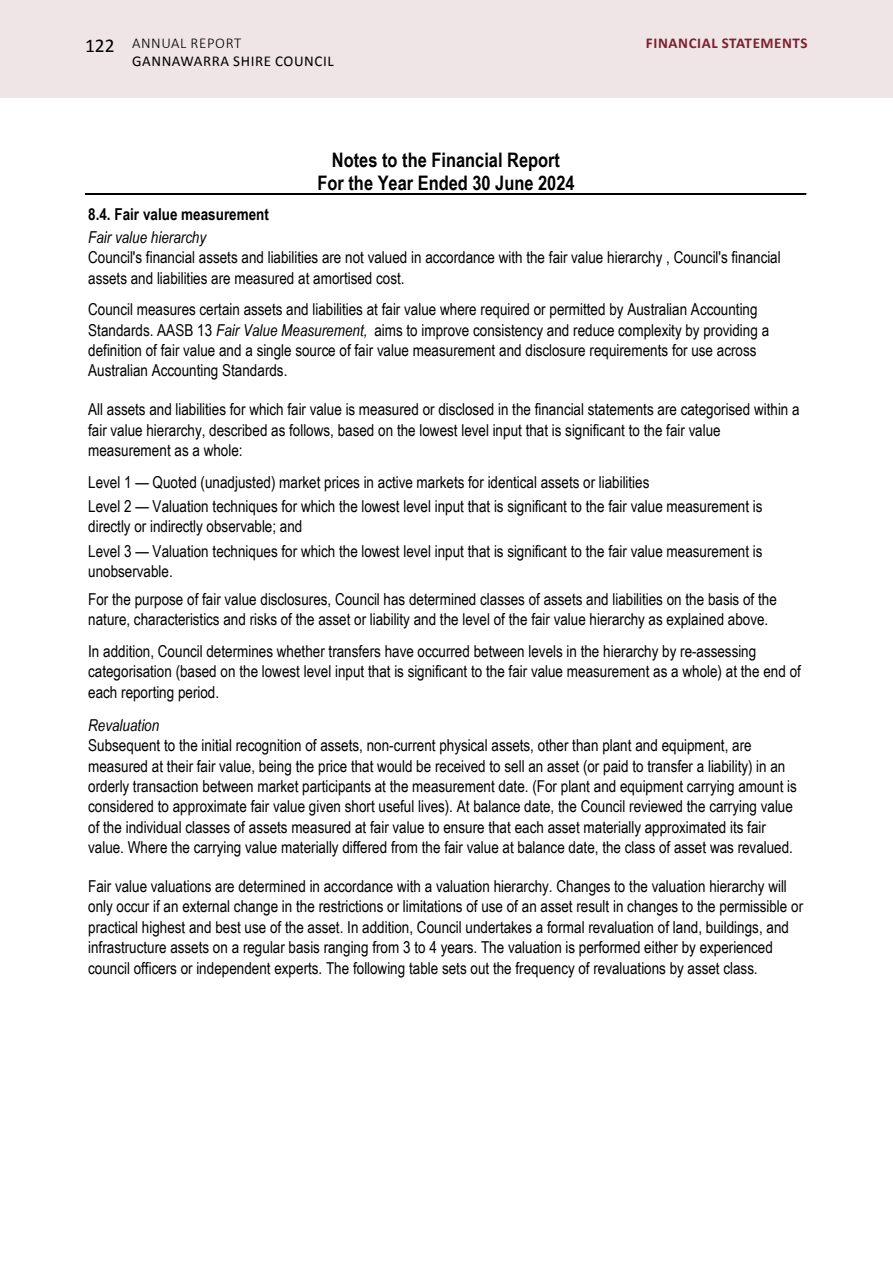
<style>
.page{position:relative;width:893px;height:1263px;background:#fff}
.page>*{position:absolute;margin:0;border:0;box-sizing:border-box;transform-origin:0 0}
.t1{font:700 19.95px/23.2px "Arial Narrow";color:#000;text-align:center}
.t2{font:19.5px "Calibri";color:#000}
.t3{font:16.35px/20.4px "Arial Narrow";color:#000}
.t4{font:italic 16.35px "Arial Narrow";color:#000}
.t5{font:700 16.35px "Arial Narrow";color:#000}
.t6{font:15px "Calibri";letter-spacing:.04em;color:#000}
.t7{font:700 15px "Calibri";letter-spacing:.04em;color:#7d212e}
.t8{font:300 15px "Calibri";letter-spacing:.04em;color:#000}
.s1{font-style:italic}
</style>
<div class="page">
<div style="left:0;top:0;width:893px;height:98px;background:#efe4e6"></div>
<hr style="left:86px;top:194px;width:720px;height:1px;background:#000">
<p class="t8" style="left:132px;top:34px;width:111px">ANNUAL REPORT</p>
<p class="t6" style="left:132px;top:52px;width:203px">GANNAWARRA SHIRE COUNCIL</p>
<p class="t2" style="left:85px;top:33px;width:31px">122</p>
<p class="t7" style="left:646px;top:34px;width:163px">FINANCIAL STATEMENTS</p>
<p class="t5" style="left:88px;top:202px;width:182px">8.4. Fair value measurement</p>
<p class="t1" style="left:317px;top:147px;width:259px">Notes to the Financial Report<br>For the Year Ended 30 June 2024</p>
<p class="t4" style="left:88px;top:225px;width:119px">Fair value hierarchy</p>
<p class="t3" style="left:88px;top:247px;width:694px">Council's financial assets and liabilities are not valued in accordance with the fair value hierarchy , Council's financial assets and liabilities are measured at amortised cost.</p>
<p class="t3" style="left:88px;top:298px;width:682px">Council measures certain assets and liabilities at fair value where required or permitted by Australian Accounting Standards. AASB 13 <span class="s1">Fair Value Measurement,</span> aims to improve consistency and reduce complexity by providing a definition of fair value and a single source of fair value measurement and disclosure requirements for use across Australian Accounting Standards.</p>
<p class="t3" style="left:88px;top:399px;width:713px">All assets and liabilities for which fair value is measured or disclosed in the financial statements are categorised within a fair value hierarchy, described as follows, based on the lowest level input that is significant to the fair value measurement as a whole:</p>
<p class="t3" style="left:88px;top:470px;width:676px;line-height:23.2px">Level 1 — Quoted (unadjusted) market prices in active markets for identical assets or liabilities<br>Level 2 — Valuation techniques for which the lowest level input that is significant to the fair value measurement is</p>
<p class="t3" style="left:88px;top:513px;width:676px;line-height:25.2px">directly or indirectly observable; and<br>Level 3 — Valuation techniques for which the lowest level input that is significant to the fair value measurement is</p>
<p class="t3" style="left:88px;top:557px;width:690px;line-height:27.8px">unobservable.<br>For the purpose of fair value disclosures, Council has determined classes of assets and liabilities on the basis of the</p>
<p class="t3" style="left:88px;top:603px;width:682px;line-height:31.5px">nature, characteristics and risks of the asset or liability and the level of the fair value hierarchy as explained above.<br>In addition, Council determines whether transfers have occurred between levels in the hierarchy by re-assessing</p>
<p class="t3" style="left:88px;top:661px;width:714px">categorisation (based on the lowest level input that is significant to the fair value measurement as a whole) at the end of each reporting period.</p>
<p class="t4" style="left:88px;top:714px;width:73px">Revaluation</p>
<p class="t3" style="left:88px;top:735px;width:710px">Subsequent to the initial recognition of assets, non-current physical assets, other than plant and equipment, are measured at their fair value, being the price that would be received to sell an asset (or paid to transfer a liability) in an orderly transaction between market participants at the measurement date. (For plant and equipment carrying amount is considered to approximate fair value given short useful lives). At balance date, the Council reviewed the carrying value of the individual classes of assets measured at fair value to ensure that each asset materially approximated its fair value. Where the carrying value materially differed from the fair value at balance date, the class of asset was revalued.</p>
<p class="t3" style="left:88px;top:875px;width:716px">Fair value valuations are determined in accordance with a valuation hierarchy. Changes to the valuation hierarchy will only occur if an external change in the restrictions or limitations of use of an asset result in changes to the permissible or practical highest and best use of the asset. In addition, Council undertakes a formal revaluation of land, buildings, and infrastructure assets on a regular basis ranging from 3 to 4 years. The valuation is performed either by experienced council officers or independent experts. The following table sets out the frequency of revaluations by asset class.</p>
</div>
